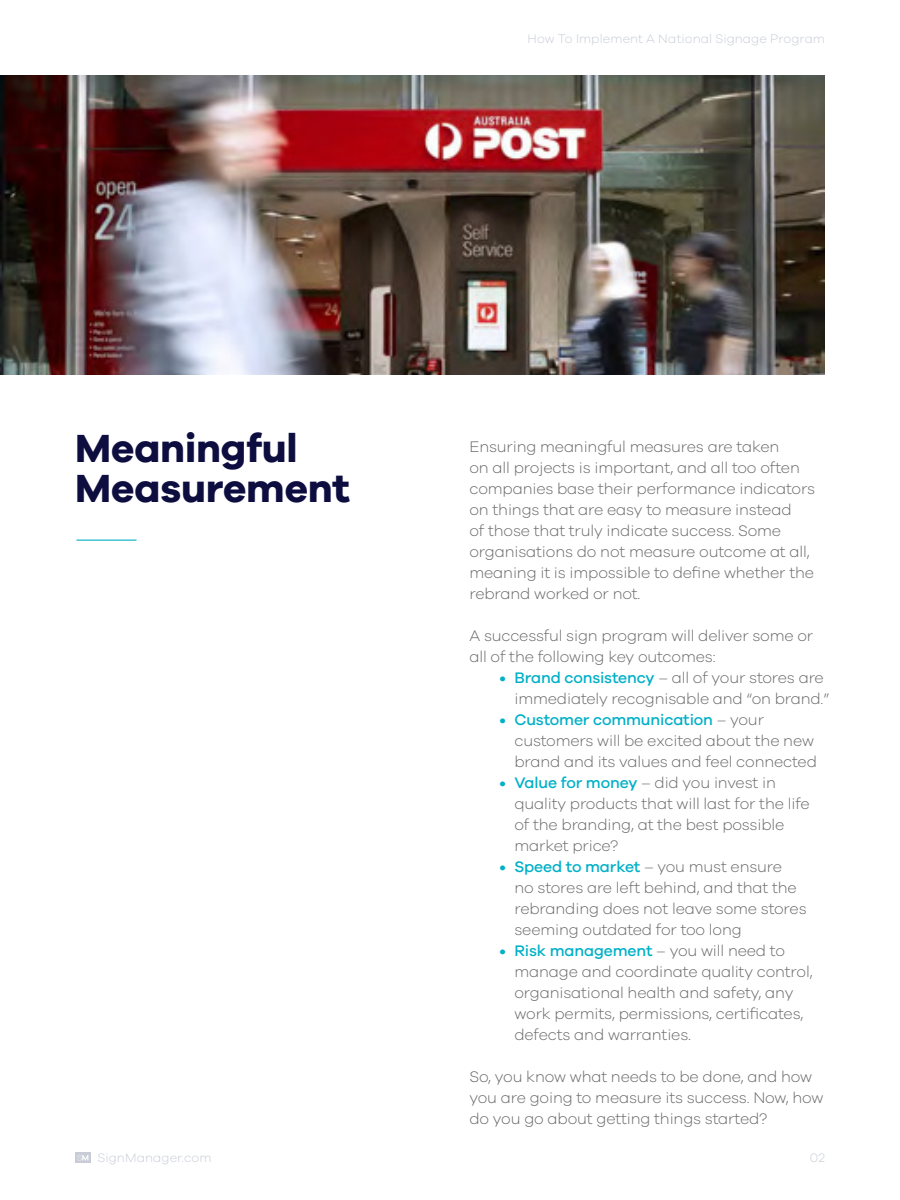
<style>
.page{position:relative;width:900px;height:1200px;background:#fff}
.page>*{position:absolute;margin:0;border:0;box-sizing:border-box;transform-origin:0 0}
.t1{font:700 40.5px/40.5px "Galano Grotesque";letter-spacing:-.005em;color:#0d0d40}
.t2{font:300 15.75px/21px "Galano Grotesque";letter-spacing:-.01em;color:#666}
.t3{font:300 12.75px "Galano Grotesque";letter-spacing:.005em;color:#c7ccd6}
.s1{font-weight:500;color:#00b0c7}
</style>
<div class="page">
<img style="left:0;top:75px;width:825px;height:299px">
<hr style="left:76px;top:540px;width:61px;height:1px;background:#00b0c7">
<div style="left:75px;top:1152px;width:16px;height:11px;background:#c7ccd6"></div>
<svg style="left:77px;top:1155px;width:11px;height:6px"></svg>
<p class="t3" style="left:528px;top:31px;width:299px">How To Implement A National Signage Program</p>
<h1 class="t1" style="left:75px;top:427px;width:277px">Meaningful<br>Measurement</h1>
<p class="t3" style="left:97px;top:1150px;width:116px">SignManager.com</p>
<p class="t2" style="left:470px;top:436px;width:347px">Ensuring meaningful measures are taken<br>on all projects is important, and all too often companies base their performance indicators on things that are easy to measure instead<br>of those that truly indicate success. Some organisations do not measure outcome at all, meaning it is impossible to define whether the rebrand worked or not.</p>
<p class="t2" style="left:470px;top:625px;width:345px">A successful sign program will deliver some or all of the following key outcomes:</p>
<p class="t2" style="left:514px;top:667px;width:316px;text-indent:-15px"><span class="s1">• Brand consistency</span> – all of your stores are immediately recognisable and “on brand.”</p>
<p class="t2" style="left:514px;top:709px;width:304px;text-indent:-15px"><span class="s1">• Customer communication</span> – your customers will be excited about the new brand and its values and feel connected</p>
<p class="t2" style="left:514px;top:772px;width:297px;text-indent:-15px"><span class="s1">• Value for money</span> – did you invest in quality products that will last for the life of the branding, at the best possible market price?</p>
<p class="t2" style="left:514px;top:856px;width:294px;text-indent:-15px"><span class="s1">• Speed to market</span> – you must ensure<br>no stores are left behind, and that the rebranding does not leave some stores seeming outdated for too long</p>
<p class="t2" style="left:514px;top:940px;width:300px;text-indent:-15px"><span class="s1">• Risk management</span> – you will need to manage and coordinate quality control, organisational health and safety, any work permits, permissions, certificates, defects and warranties.</p>
<p class="t2" style="left:470px;top:1066px;width:356px">So, you know what needs to be done, and how you are going to measure its success. Now, how do you go about getting things started?</p>
<p class="t3" style="left:810px;top:1150px;width:17px">02</p>
</div>
